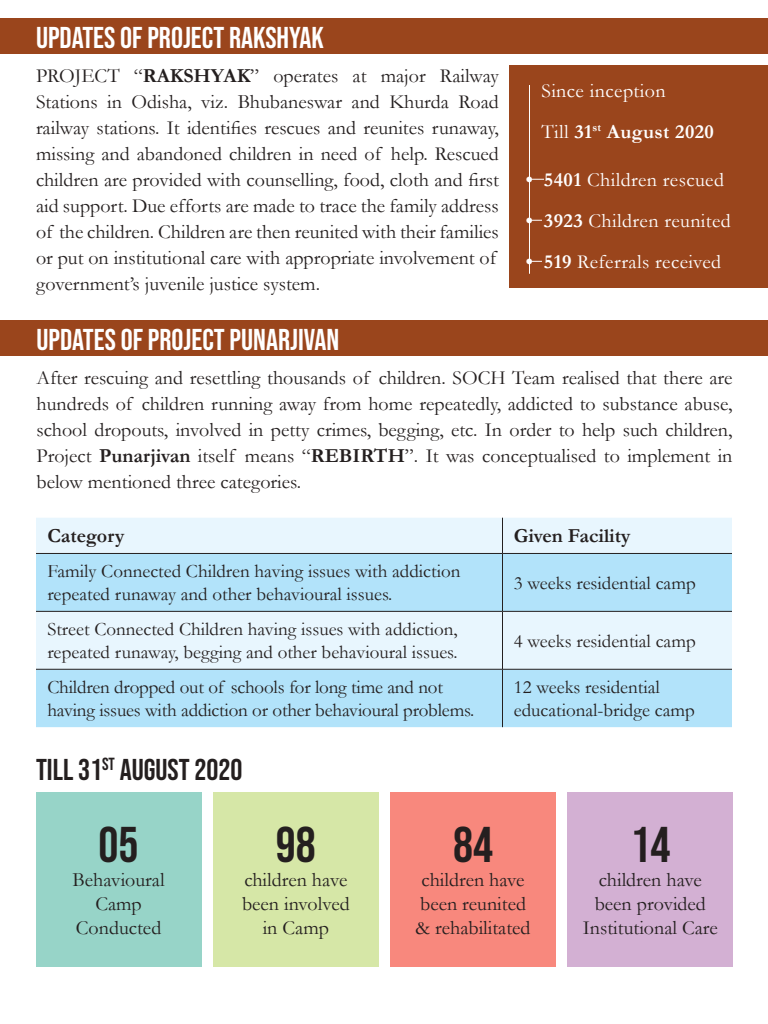
<style>
.page{position:relative;width:768px;height:1024px;background:#fff}
.page>*{position:absolute;margin:0;border:0;box-sizing:border-box;transform-origin:0 0}
.t1{font:50px "Bebas Neue";color:#241f1f}
.t2{font:30px "Bebas Neue";color:#fff}
.t3{font:30px "Bebas Neue";color:#241f1f}
.t4{font:20px/26px "Garamond";color:#241f1f;text-align:center}
.t5{font:20px/41px "Garamond";letter-spacing:.02em;color:#fff}
.t6{font:700 20px "Garamond";color:#241f1f}
.t7{font:19px/22.8px "Garamond";color:#241f1f}
.s1{font-weight:700}
</style>
<div class="page">
<div style="left:36px;top:792px;width:165px;height:175px;background:#97d4c8"></div>
<div style="left:213px;top:792px;width:165px;height:175px;background:#d6e7a7"></div>
<div style="left:390px;top:792px;width:166px;height:175px;background:#f8887d"></div>
<div style="left:568px;top:792px;width:165px;height:175px;background:#d3b0d3"></div>
<div style="left:509px;top:66px;width:259px;height:222px;background:#9a451c"></div>
<div style="left:0;top:320px;width:768px;height:36px;background:#9a451c"></div>
<div style="left:0;top:18px;width:768px;height:36px;background:#9a451c"></div>
<hr style="left:529px;top:85px;width:1px;height:189px;background:#fff">
<svg style="left:528px;top:261px;width:14px;height:1px"></svg>
<svg style="left:530px;top:179px;width:14px;height:1px"></svg>
<svg style="left:528px;top:220px;width:14px;height:1px"></svg>
<div style="left:36px;top:518px;width:696px;height:35px;background:#e8f6fe"></div>
<svg style="left:36px;top:554px;width:696px;height:173px;background:#c3e8fa"></svg>
<hr style="left:502px;top:518px;width:1px;height:35px;background:#241f1f">
<hr style="left:36px;top:553px;width:466px;height:1px;background:#241f1f">
<hr style="left:502px;top:553px;width:230px;height:1px;background:#241f1f">
<hr style="left:502px;top:554px;width:1px;height:57px;background:#241f1f">
<hr style="left:36px;top:611px;width:466px;height:1px;background:#241f1f">
<hr style="left:502px;top:611px;width:230px;height:1px;background:#241f1f">
<hr style="left:502px;top:612px;width:1px;height:57px;background:#241f1f">
<hr style="left:36px;top:669px;width:466px;height:1px;background:#241f1f">
<hr style="left:502px;top:669px;width:230px;height:1px;background:#241f1f">
<hr style="left:502px;top:670px;width:1px;height:57px;background:#241f1f">
<h2 class="t2" style="left:36px;top:20px;width:290px">UPDATES OF PROJECT RAKSHYAK</h2>
<p class="t4" style="left:36px;top:62px;width:464px;text-align:left">PROJECT “<span class="s1">RAKSHYAK</span>” operates at major Railway Stations in Odisha, viz. Bhubaneswar and Khurda Road railway stations. It identifies rescues and reunites runaway, missing and abandoned children in need of help. Rescued children are provided with counselling, food, cloth and first aid support. Due efforts are made to trace the family address of the children. Children are then reunited with their families or put on institutional care with appropriate involvement of government’s juvenile justice system.</p>
<p class="t5" style="left:541px;top:70px;width:174px">Since inception<br>Till <span class="s1">31</span><sup>st</sup> <span class="s1">August 2020</span></p>
<p class="t5" style="left:526px;top:159px;width:200px"><span class="s1">• 5401</span> Children rescued</p>
<p class="t5" style="left:526px;top:200px;width:206px"><span class="s1">• 3923</span> Children reunited</p>
<p class="t5" style="left:526px;top:241px;width:197px"><span class="s1">• 519</span> Referrals received</p>
<h2 class="t2" style="left:36px;top:322px;width:304px">UPDATES OF PROJECT PUNARJIVAN</h2>
<p class="t4" style="left:36px;top:365px;width:698px;text-align:justify">After rescuing and resettling thousands of children. SOCH Team realised that there are hundreds of children running away from home repeatedly, addicted to substance abuse, school dropouts, involved in petty crimes, begging, etc. In order to help such children, Project <span class="s1">Punarjivan</span> itself means “<span class="s1">REBIRTH</span>”. It was conceptualised to implement in below mentioned three categories.</p>
<p class="t6" style="left:47px;top:522px;width:79px">Category</p>
<p class="t6" style="left:514px;top:522px;width:118px">Given Facility</p>
<p class="t7" style="left:47px;top:559px;width:415px">Family Connected Children having issues with addiction repeated runaway and other behavioural issues.</p>
<p class="t7" style="left:514px;top:571px;width:183px">3 weeks residential camp</p>
<p class="t7" style="left:47px;top:617px;width:412px">Street Connected Children having issues with addiction, repeated runaway, begging and other behavioural issues.</p>
<p class="t7" style="left:514px;top:629px;width:183px">4 weeks residential camp</p>
<p class="t7" style="left:47px;top:675px;width:428px">Children dropped out of schools for long time and not having issues with addiction or other behavioural problems.</p>
<p class="t7" style="left:514px;top:675px;width:182px">12 weeks residential educational-bridge camp</p>
<h2 class="t3" style="left:36px;top:752px;width:208px">TILL 31<sup>ST</sup> AUGUST 2020</h2>
<h1 class="t1" style="left:99px;top:817px;width:41px">05</h1>
<p class="t4" style="left:73px;top:867px;width:94px;line-height:24px">Behavioural<br>Camp<br>Conducted</p>
<h1 class="t1" style="left:276px;top:817px;width:41px">98</h1>
<p class="t4" style="left:242px;top:867px;width:109px;line-height:24px">children have been involved in Camp</p>
<h1 class="t1" style="left:453px;top:817px;width:41px">84</h1>
<p class="t4" style="left:416px;top:867px;width:116px;line-height:24px;text-align:left">children have been reunited &amp; rehabilitated</p>
<h1 class="t1" style="left:630px;top:817px;width:41px">14</h1>
<p class="t4" style="left:583px;top:867px;width:136px;line-height:24px">children have been provided<br>Institutional Care</p>
</div>
